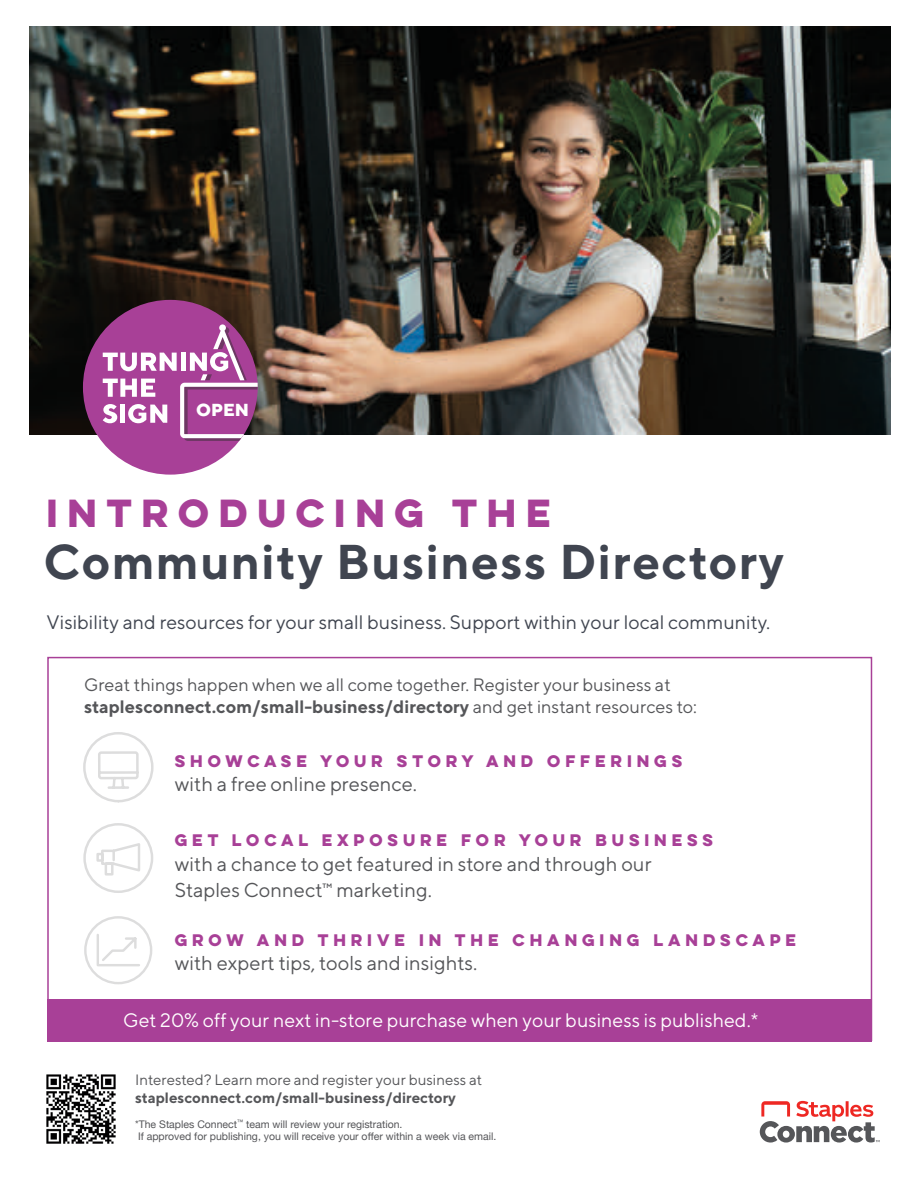
<style>
.page{position:relative;width:918px;height:1188px;background:#fff}
.page>*{position:absolute;margin:0;border:0;box-sizing:border-box;transform-origin:0 0}
.t1{font:700 48.75px "TT Norms";letter-spacing:.03em;color:#404550}
.t2{font:700 35.1px "Lulo Clean One";letter-spacing:.05em;color:#a84097}
.t3{font:20.1px/25.8px "TT Norms";color:#555659}
.t4{font:19.5px "TT Norms";color:#404550}
.t5{font:19.5px "TT Norms";color:#fff}
.t6{font:18px/22.5px "TT Norms";color:#555659}
.t7{font:800 17.4px "TT Norms";color:#fff}
.t8{font:700 15px "Lulo Clean One";letter-spacing:.1em;color:#a84097}
.t9{font:15px "TT Norms";color:#555659}
.t10{font:700 15px "TT Norms";color:#555659}
.t11{font:10.5px/12.6px "Helvetica Neue";color:#555659}
.s1{font-weight:700}
.s2{font-size:15px}
</style>
<div class="page">
<img style="left:30px;top:27px;width:861px;height:408px">
<svg style="left:760px;top:1101px;width:120px;height:42px"></svg>
<div style="left:83px;top:300px;width:175px;height:175px;background:#a84097;border-radius:50%"></div>
<svg style="left:103px;top:326px;width:155px;height:115px"></svg>
<div style="left:47px;top:999px;width:824px;height:43px;background:#a84097"></div>
<svg style="left:83px;top:823px;width:70px;height:70px"></svg>
<svg style="left:83px;top:732px;width:71px;height:71px"></svg>
<svg style="left:84px;top:916px;width:69px;height:69px"></svg>
<img style="left:46px;top:1074px;width:70px;height:70px">
<p class="t7" style="left:196px;top:399px;width:54px">OPEN</p>
<h2 class="t2" style="left:47px;top:485px;width:513px">INTRODUCING THE</h2>
<h1 class="t1" style="left:43px;top:531px;width:742px">Community Business Directory</h1>
<p class="t4" style="left:47px;top:611px;width:725px">Visibility and resources for your small business. Support within your local community.</p>
<p class="t6" style="left:84px;top:673px;width:614px">Great things happen when we all come together. Register your business at <span class="s1">staplesconnect.com/small-business/directory</span> and get instant resources to:</p>
<p class="t8" style="left:175px;top:749px;width:512px">SHOWCASE YOUR STORY AND OFFERINGS</p>
<p class="t3" style="left:175px;top:770px;width:244px">with a free online presence.</p>
<p class="t8" style="left:175px;top:828px;width:543px">GET LOCAL EXPOSURE FOR YOUR BUSINESS</p>
<p class="t3" style="left:175px;top:851px;width:478px">with a chance to get featured in store and through our<br>Staples Connect<span class="s2">™</span> marketing.</p>
<p class="t8" style="left:175px;top:928px;width:626px">GROW AND THRIVE IN THE CHANGING LANDSCAPE</p>
<p class="t3" style="left:175px;top:949px;width:304px">with expert tips, tools and insights.</p>
<p class="t5" style="left:123px;top:1008px;width:637px">Get 20% off your next in-store purchase when your business is published.*</p>
<p class="t9" style="left:135px;top:1071px;width:349px">Interested? Learn more and register your business at</p>
<p class="t10" style="left:135px;top:1089px;width:322px">staplesconnect.com/small-business/directory</p>
<p class="t11" style="left:135px;top:1118px;width:363px">*The Staples Connect<sup>™</sup> team will review your registration.<br>If approved for publishing, you will receive your offer within a week via email.</p>
</div>
